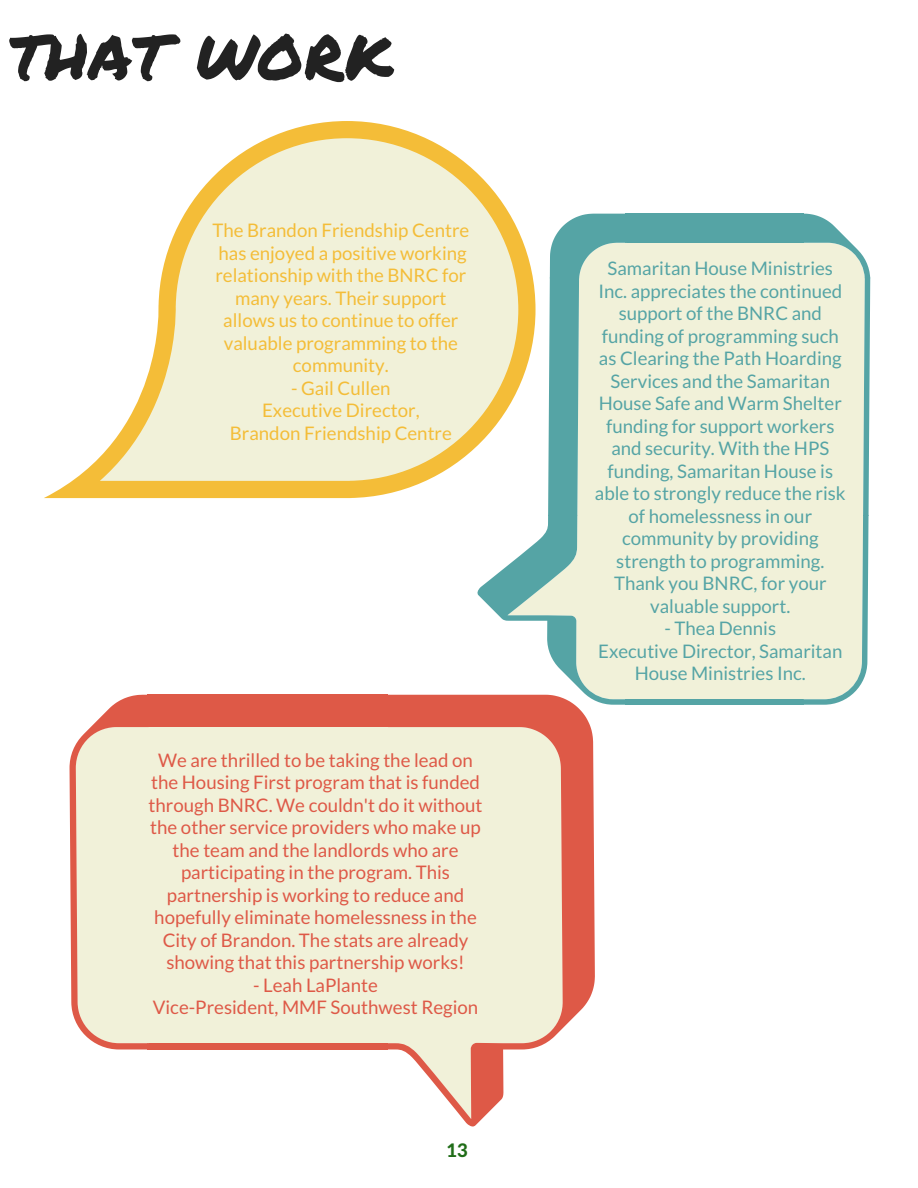
<style>
.page{position:relative;width:918px;height:1188px;background:#fff}
.page>*{position:absolute;margin:0;border:0;box-sizing:border-box;transform-origin:0 0}
.t1{font:74.7px "Permanent Marker";color:#222}
.t2{font:18.6px/22.5px "Lato";color:#55a4a5;text-align:center}
.t3{font:18.6px/22.5px "Lato";color:#de5947;text-align:center}
.t4{font:18.6px/22.5px "Lato";color:#f4bd38;text-align:center}
.t5{font:800 18.6px "Lato";color:#206d18}
</style>
<div class="page">
<div style="left:625px;top:515px;width:179px;height:184px;background:#f1f1d9"></div>
<div style="left:625px;top:699px;width:179px;height:6px;background:#55a4a5"></div>
<svg style="left:803px;top:214px;width:67px;height:491px;background:#dfe9d5"></svg>
<div style="left:625px;top:243px;width:179px;height:35px;background:#f1f1d9"></div>
<div style="left:625px;top:214px;width:179px;height:29px;background:#55a4a5"></div>
<svg style="left:477px;top:214px;width:148px;height:491px"></svg>
<div style="left:625px;top:277px;width:179px;height:239px;background:#f1f1d9"></div>
<svg style="left:387px;top:695px;width:208px;height:432px;fill:#f1f1d9"></svg>
<div style="left:149px;top:727px;width:239px;height:316px;background:#f1f1d9"></div>
<div style="left:147px;top:1043px;width:241px;height:6px;background:#de5947"></div>
<div style="left:147px;top:695px;width:241px;height:32px;background:#de5947"></div>
<svg style="left:69px;top:695px;width:80px;height:355px;background:#efdec9"></svg>
<svg style="left:44px;top:121px;width:492px;height:377px;fill:#f1f1d9"></svg>
<h1 class="t1" style="left:9px;top:-3px;width:385px">THAT WORK</h1>
<p class="t4" style="left:212px;top:219px;width:258px">The Brandon Friendship Centre has enjoyed a positive working relationship with the BNRC for many years. Their support allows us to continue to offer valuable programming to the community.</p>
<p class="t4" style="left:230px;top:376px;width:224px">- Gail Cullen<br>Executive Director,<br>Brandon Friendship Centre</p>
<p class="t3" style="left:149px;top:749px;width:336px">We are thrilled to be taking the lead on the Housing First program that is funded through BNRC. We couldn't do it without the other service providers who make up the team and the landlords who are participating in the program. This partnership is working to reduce and hopefully eliminate homelessness in the City of Brandon. The stats are already showing that this partnership works!</p>
<p class="t3" style="left:153px;top:974px;width:327px">- Leah LaPlante<br>Vice-President, MMF Southwest Region</p>
<p class="t5" style="left:446px;top:1137px;width:23px">13</p>
<p class="t2" style="left:595px;top:257px;width:252px">Samaritan House Ministries<br>Inc. appreciates the continued support of the BNRC and funding of programming such as Clearing the Path Hoarding<br>Services and the Samaritan<br>House Safe and Warm Shelter funding for support workers and security. With the HPS funding, Samaritan House is able to strongly reduce the risk of homelessness in our community by providing strength to programming.<br>Thank you BNRC, for your valuable support.</p>
<p class="t2" style="left:598px;top:617px;width:246px">- Thea Dennis<br>Executive Director, Samaritan<br>House Ministries Inc.</p>
</div>
